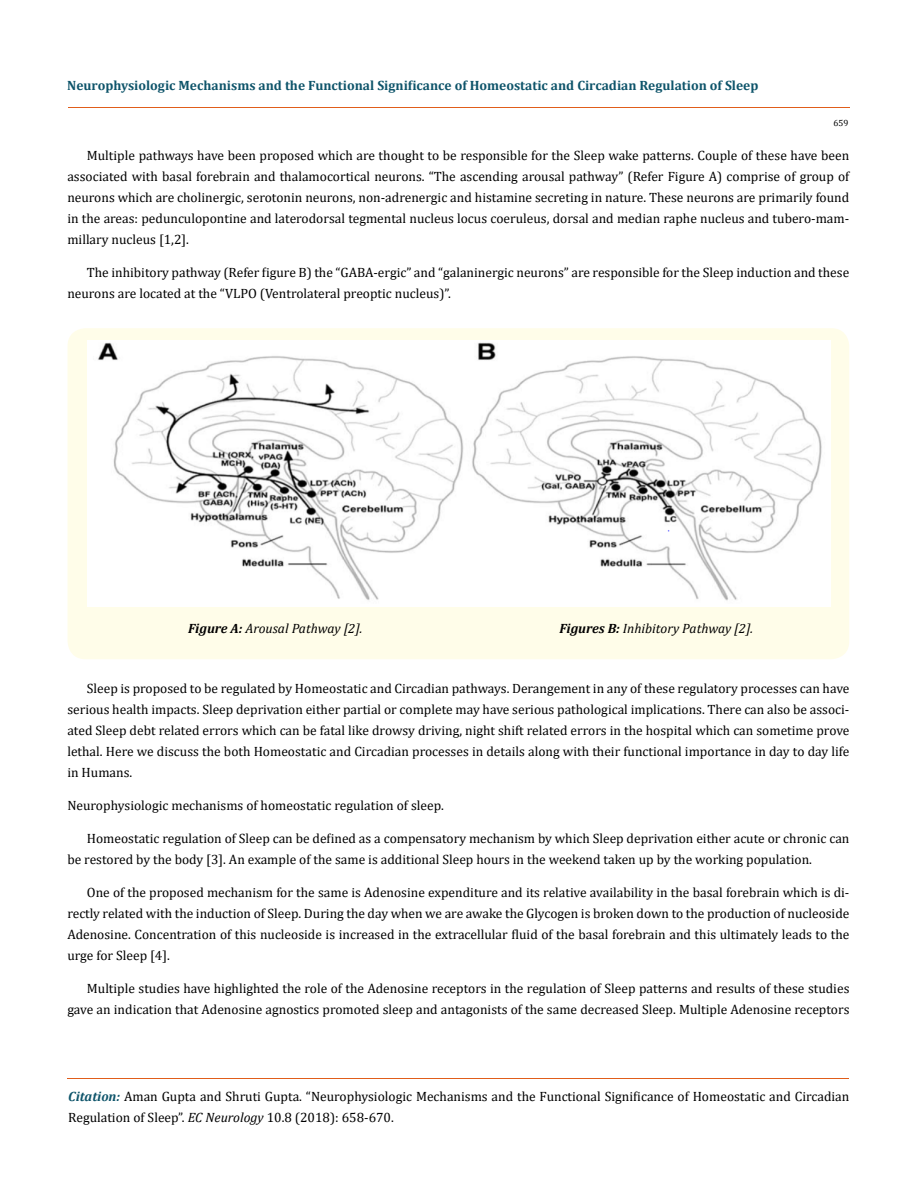
<style>
.page{position:relative;width:917px;height:1190px;background:#fff}
.page>*{position:absolute;margin:0;border:0;box-sizing:border-box;transform-origin:0 0}
.t1{font:13.5px/21px "Cambria";color:#000}
.t2{font:700 13.5px "Cambria";color:#0e546a}
.t3{font:italic 13.5px "Cambria";color:#000}
.t4{font:9px "Cambria";color:#000}
.s1{font-weight:700}
.s2{font-weight:700;font-style:italic;color:#0e546a}
.s3{font-style:italic}
</style>
<div class="page">
<hr style="left:68px;top:108px;width:781px;height:1px;background:#e05d1a">
<hr style="left:67px;top:1078px;width:782px;height:1px;background:#e05d1a">
<div style="left:68px;top:328px;width:781px;height:331px;background:#fffde9;border-radius:18px"></div>
<img style="left:87px;top:340px;width:743px;height:266px">
<p class="t2" style="left:67px;top:76px;width:692px">Neurophysiologic Mechanisms and the Functional Significance of Homeostatic and Circadian Regulation of Sleep</p>
<p class="t4" style="left:833px;top:118px;width:16px">659</p>
<p class="t1" style="left:67px;top:144px;width:783px;text-align:justify;text-indent:19px">Multiple pathways have been proposed which are thought to be responsible for the Sleep wake patterns. Couple of these have been associated with basal forebrain and thalamocortical neurons. “The ascending arousal pathway” (Refer Figure A) comprise of group of neurons which are cholinergic, serotonin neurons, non-adrenergic and histamine secreting in nature. These neurons are primarily found in the areas: pedunculopontine and laterodorsal tegmental nucleus locus coeruleus, dorsal and median raphe nucleus and tubero-mam&shy;millary nucleus [1,2].</p>
<p class="t1" style="left:67px;top:261px;width:783px;text-indent:19px">The inhibitory pathway (Refer figure B) the “GABA-ergic” and “galaninergic neurons” are responsible for the Sleep induction and these neurons are located at the “VLPO (Ventrolateral preoptic nucleus)”.</p>
<p class="t3" style="left:188px;top:619px;width:176px"><span class="s1">Figure A:</span> Arousal Pathway [2].</p>
<p class="t3" style="left:559px;top:619px;width:195px"><span class="s1">Figures B:</span> Inhibitory Pathway [2].</p>
<p class="t1" style="left:67px;top:677px;width:783px;text-align:justify;text-indent:19px">Sleep is proposed to be regulated by Homeostatic and Circadian pathways. Derangement in any of these regulatory processes can have serious health impacts. Sleep deprivation either partial or complete may have serious pathological implications. There can also be associ&shy;ated Sleep debt related errors which can be fatal like drowsy driving, night shift related errors in the hospital which can sometime prove lethal. Here we discuss the both Homeostatic and Circadian processes in details along with their functional importance in day to day life in Humans.</p>
<p class="t1" style="left:67px;top:794px;width:378px">Neurophysiologic mechanisms of homeostatic regulation of sleep.</p>
<p class="t1" style="left:67px;top:827px;width:783px;text-indent:19px">Homeostatic regulation of Sleep can be defined as a compensatory mechanism by which Sleep deprivation either acute or chronic can be restored by the body [3]. An example of the same is additional Sleep hours in the weekend taken up by the working population.</p>
<p class="t1" style="left:67px;top:881px;width:783px;text-align:justify;text-indent:19px">One of the proposed mechanism for the same is Adenosine expenditure and its relative availability in the basal forebrain which is di&shy;rectly related with the induction of Sleep. During the day when we are awake the Glycogen is broken down to the production of nucleoside Adenosine. Concentration of this nucleoside is increased in the extracellular fluid of the basal forebrain and this ultimately leads to the urge for Sleep [4].</p>
<p class="t1" style="left:67px;top:977px;width:783px;text-align:right">Multiple studies have highlighted the role of the Adenosine receptors in the regulation of Sleep patterns and results of these studies gave an indication that Adenosine agnostics promoted sleep and antagonists of the same decreased Sleep. Multiple Adenosine receptors</p>
<p class="t1" style="left:68px;top:1085px;width:782px"><span class="s2">Citation:</span> Aman Gupta and Shruti Gupta. “Neurophysiologic Mechanisms and the Functional Significance of Homeostatic and Circadian<br>Regulation of Sleep”. <span class="s3">EC Neurology</span> 10.8 (2018): 658-670.</p>
</div>
